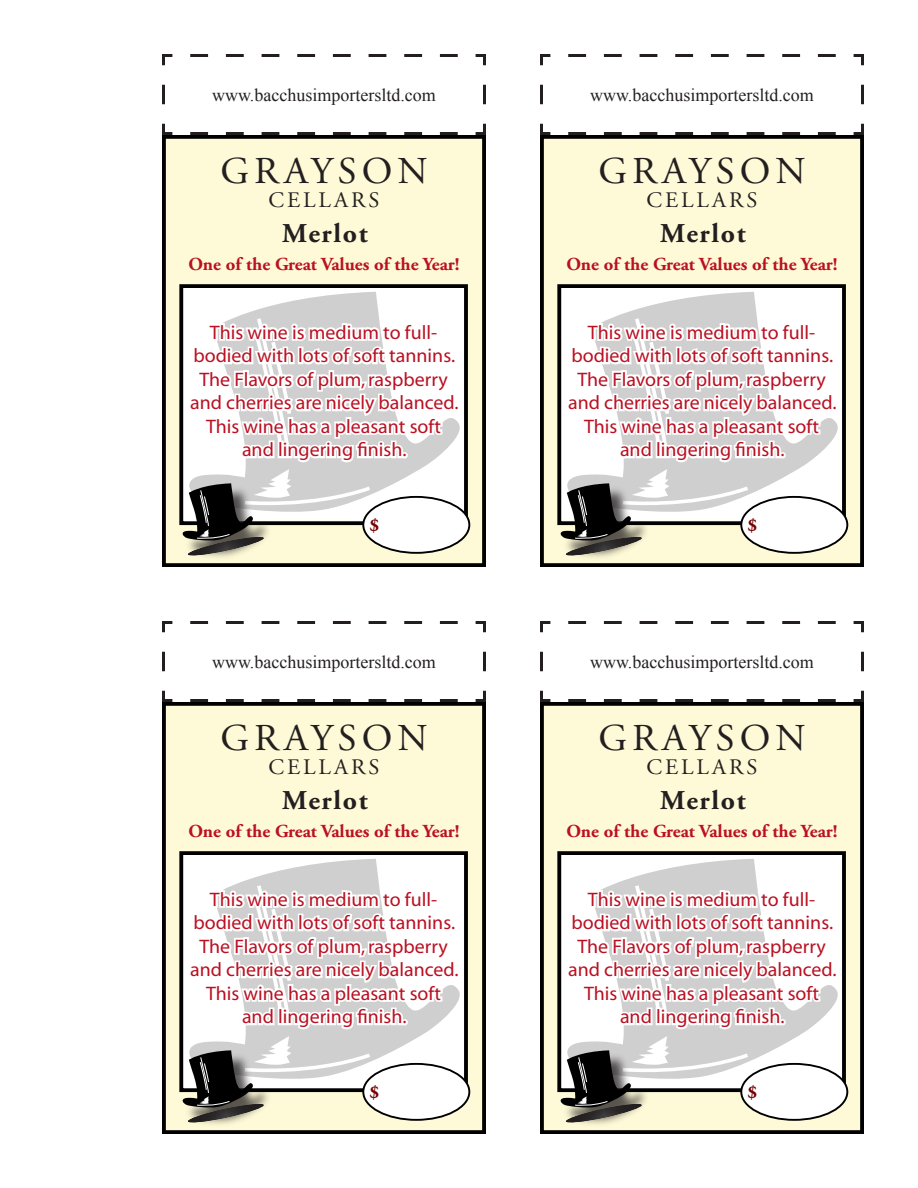
<style>
.page{position:relative;width:918px;height:1188px;background:#fff}
.page>*{position:absolute;margin:0;border:0;box-sizing:border-box;transform-origin:0 0}
.t1{font:37.95px "Adobe Garamond";letter-spacing:.13em;color:#231f20}
.t2{font:700 27.15px "Adobe Garamond";letter-spacing:.06em;color:#231f20}
.t3{font:22.05px "Adobe Garamond";letter-spacing:.13em;color:#231f20}
.t4{font:19.65px/23.5px "Myriad";color:#ba1022;text-align:center}
.t5{font:700 18.3px "Adobe Garamond";color:#ba1022}
.t6{font:700 18.3px "Adobe Garamond";color:#750003}
.t7{font:18px "Times New Roman";color:#231f20}
</style>
<div class="page">
<div style="left:164px;top:137px;width:320px;height:428px;background:#fefad7"></div>
<div style="left:162px;top:135px;width:324px;height:432px;border:4px solid #000"></div>
<div style="left:179px;top:284px;width:289px;height:241px;border:4px solid #000"></div>
<svg style="left:186px;top:292px;width:277px;height:220px;background:#f0f0f0"></svg>
<svg style="left:363px;top:497px;width:106px;height:56px"></svg>
<svg style="left:180px;top:315px;width:280px;height:242px;background:#dcdcd9"></svg>
<svg style="left:162px;top:54px;width:324px;height:82px"></svg>
<div style="left:542px;top:137px;width:320px;height:428px;background:#fefad7"></div>
<div style="left:540px;top:135px;width:324px;height:432px;border:4px solid #000"></div>
<div style="left:557px;top:284px;width:289px;height:241px;border:4px solid #000"></div>
<svg style="left:564px;top:292px;width:277px;height:220px;background:#f0f0f0"></svg>
<svg style="left:741px;top:497px;width:106px;height:56px"></svg>
<svg style="left:558px;top:315px;width:280px;height:242px;background:#dcdcd9"></svg>
<svg style="left:540px;top:54px;width:324px;height:82px"></svg>
<div style="left:164px;top:704px;width:320px;height:428px;background:#fefad7"></div>
<div style="left:162px;top:702px;width:324px;height:432px;border:4px solid #000"></div>
<div style="left:179px;top:851px;width:289px;height:241px;border:4px solid #000"></div>
<svg style="left:186px;top:859px;width:277px;height:220px;background:#f0f0f0"></svg>
<svg style="left:363px;top:1064px;width:106px;height:56px"></svg>
<svg style="left:180px;top:882px;width:280px;height:242px;background:#dcdcd9"></svg>
<svg style="left:162px;top:621px;width:324px;height:83px"></svg>
<div style="left:542px;top:704px;width:320px;height:428px;background:#fefad7"></div>
<div style="left:540px;top:702px;width:324px;height:432px;border:4px solid #000"></div>
<div style="left:557px;top:851px;width:289px;height:241px;border:4px solid #000"></div>
<svg style="left:564px;top:859px;width:277px;height:220px;background:#f0f0f0"></svg>
<svg style="left:741px;top:1064px;width:106px;height:56px"></svg>
<svg style="left:558px;top:882px;width:280px;height:242px;background:#dcdcd9"></svg>
<svg style="left:540px;top:621px;width:324px;height:83px"></svg>
<p class="t7" style="left:212px;top:83px;width:225px">www.bacchusimportersltd.com</p>
<p class="t7" style="left:590px;top:83px;width:225px">www.bacchusimportersltd.com</p>
<p class="t1" style="left:220px;top:151px;width:209px">GRAYSON</p>
<p class="t3" style="left:268px;top:188px;width:113px">CELLARS</p>
<p class="t1" style="left:598px;top:151px;width:209px">GRAYSON</p>
<p class="t3" style="left:646px;top:188px;width:113px">CELLARS</p>
<p class="t2" style="left:282px;top:218px;width:87px">Merlot</p>
<p class="t2" style="left:660px;top:218px;width:87px">Merlot</p>
<p class="t5" style="left:188px;top:254px;width:273px">One of the Great Values of the Year!</p>
<p class="t5" style="left:566px;top:254px;width:273px">One of the Great Values of the Year!</p>
<p class="t4" style="left:190px;top:321px;width:270px">This wine is medium to full&shy;bodied with lots of soft tannins.<br>The Flavors of plum, raspberry and cherries are nicely balanced.<br>This wine has a pleasant soft and lingering finish.</p>
<p class="t4" style="left:568px;top:321px;width:270px">This wine is medium to full&shy;bodied with lots of soft tannins.<br>The Flavors of plum, raspberry and cherries are nicely balanced.<br>This wine has a pleasant soft and lingering finish.</p>
<p class="t6" style="left:369px;top:515px;width:11px">$</p>
<p class="t6" style="left:747px;top:515px;width:11px">$</p>
<p class="t7" style="left:212px;top:650px;width:225px">www.bacchusimportersltd.com</p>
<p class="t7" style="left:590px;top:650px;width:225px">www.bacchusimportersltd.com</p>
<p class="t1" style="left:220px;top:718px;width:209px">GRAYSON</p>
<p class="t3" style="left:268px;top:755px;width:113px">CELLARS</p>
<p class="t1" style="left:598px;top:718px;width:209px">GRAYSON</p>
<p class="t3" style="left:646px;top:755px;width:113px">CELLARS</p>
<p class="t2" style="left:282px;top:785px;width:87px">Merlot</p>
<p class="t2" style="left:660px;top:785px;width:87px">Merlot</p>
<p class="t5" style="left:188px;top:821px;width:273px">One of the Great Values of the Year!</p>
<p class="t5" style="left:566px;top:821px;width:273px">One of the Great Values of the Year!</p>
<p class="t4" style="left:190px;top:888px;width:270px">This wine is medium to full&shy;bodied with lots of soft tannins.<br>The Flavors of plum, raspberry and cherries are nicely balanced.<br>This wine has a pleasant soft and lingering finish.</p>
<p class="t4" style="left:568px;top:888px;width:270px">This wine is medium to full&shy;bodied with lots of soft tannins.<br>The Flavors of plum, raspberry and cherries are nicely balanced.<br>This wine has a pleasant soft and lingering finish.</p>
<p class="t6" style="left:369px;top:1082px;width:11px">$</p>
<p class="t6" style="left:747px;top:1082px;width:11px">$</p>
</div>
